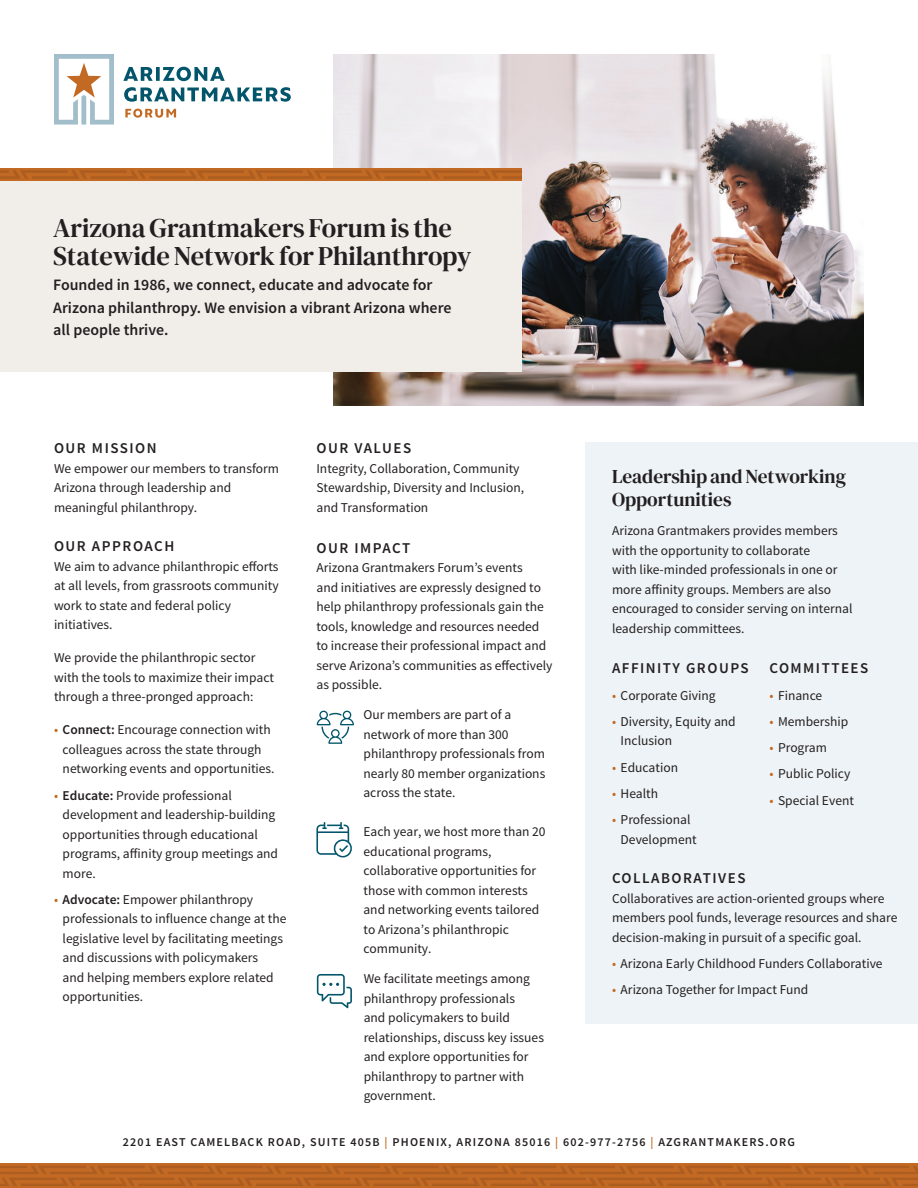
<style>
.page{position:relative;width:918px;height:1188px;background:#fff}
.page>*{position:absolute;margin:0;border:0;box-sizing:border-box;transform-origin:0 0}
.Heading_1{font:26.7px/27.9px "DM Serif Text";color:#231f20}
.Heading_1-2{font:19.5px/22.5px "DM Serif Text";color:#231f20}
.t1{font:600 15.9px/22px "Source Sans Pro";color:#231f20}
.Paragraph_Style_1{font:600 15px "Source Sans Pro";letter-spacing:.1em;color:#231f20}
.body{font:13.5px/19.5px "Source Sans Pro";color:#231f20}
.Paragraph_Style_1-2{font:13.5px/19.5px "Source Sans Pro";color:#231f20}
.t2{font:600 12px "Source Sans Pro";letter-spacing:.1em;color:#231f20}
.s1{color:#c26924}
.s2{font-weight:600}
</style>
<div class="page">
<div style="left:0;top:1164px;width:918px;height:24px;background:#c26924"></div>
<svg style="left:0;top:1166px;width:918px;height:20px"></svg>
<img style="left:333px;top:54px;width:531px;height:351px">
<svg style="left:54px;top:54px;width:60px;height:71px"></svg>
<svg style="left:125px;top:109px;width:51px;height:9px"></svg>
<svg style="left:124px;top:87px;width:167px;height:15px"></svg>
<svg style="left:123px;top:67px;width:102px;height:14px"></svg>
<div style="left:585px;top:442px;width:333px;height:581px;background:#edf3f6"></div>
<div style="left:0;top:181px;width:522px;height:191px;background:#f1eeea"></div>
<div style="left:0;top:168px;width:522px;height:13px;background:#c26924"></div>
<svg style="left:0;top:170px;width:522px;height:9px"></svg>
<svg style="left:317px;top:974px;width:35px;height:34px"></svg>
<svg style="left:316px;top:822px;width:36px;height:36px"></svg>
<svg style="left:317px;top:711px;width:37px;height:33px"></svg>
<p class="Heading_1" style="left:53px;top:214px;width:420px">Arizona Grantmakers Forum is the<br>Statewide Network for Philanthropy</p>
<p class="t1" style="left:53px;top:275px;width:400px">Founded in 1986, we connect, educate and advocate for<br>Arizona philanthropy. We envision a vibrant Arizona where all people thrive.</p>
<p class="Paragraph_Style_1" style="left:54px;top:439px;width:104px">OUR MISSION</p>
<p class="body" style="left:54px;top:459px;width:227px">We empower our members to transform<br>Arizona through leadership and meaningful philanthropy.</p>
<p class="Paragraph_Style_1" style="left:54px;top:537px;width:122px">OUR APPROACH</p>
<p class="body" style="left:54px;top:557px;width:226px">We aim to advance philanthropic efforts at all levels, from grassroots community work to state and federal policy initiatives.</p>
<p class="body" style="left:54px;top:648px;width:222px">We provide the philanthropic sector with the tools to maximize their impact through a three-pronged approach:</p>
<p class="body" style="left:63px;top:720px;width:214px;text-indent:-9px"><span class="s1">•</span> <span class="s2">Connect:</span> Encourage connection with colleagues across the state through networking events and opportunities.</p>
<p class="body" style="left:63px;top:786px;width:217px;text-indent:-9px"><span class="s1">•</span> <span class="s2">Educate:</span> Provide professional development and leadership-building opportunities through educational programs, affinity group meetings and more.</p>
<p class="body" style="left:63px;top:890px;width:225px;text-indent:-9px"><span class="s1">•</span> <span class="s2">Advocate:</span> Empower philanthropy professionals to influence change at the legislative level by facilitating meetings and discussions with policymakers<br>and helping members explore related opportunities.</p>
<p class="Paragraph_Style_1" style="left:316px;top:439px;width:96px">OUR VALUES</p>
<p class="body" style="left:316px;top:459px;width:209px">Integrity, Collaboration, Community<br>Stewardship, Diversity and Inclusion, and Transformation</p>
<p class="Paragraph_Style_1" style="left:316px;top:538px;width:95px">OUR IMPACT</p>
<p class="body" style="left:316px;top:558px;width:238px">Arizona Grantmakers Forum’s events<br>and initiatives are expressly designed to help philanthropy professionals gain the tools, knowledge and resources needed to increase their professional impact and serve Arizona’s communities as effectively as possible.</p>
<p class="body" style="left:364px;top:705px;width:183px">Our members are part of a network of more than 300 philanthropy professionals from nearly 80 member organizations across the state.</p>
<p class="body" style="left:364px;top:822px;width:184px">Each year, we host more than 20 educational programs, collaborative opportunities for those with common interests and networking events tailored to Arizona’s philanthropic community.</p>
<p class="body" style="left:364px;top:969px;width:182px">We facilitate meetings among philanthropy professionals<br>and policymakers to build relationships, discuss key issues and explore opportunities for philanthropy to partner with government.</p>
<p class="Heading_1-2" style="left:612px;top:465px;width:236px">Leadership and Networking<br>Opportunities</p>
<p class="body" style="left:612px;top:521px;width:242px">Arizona Grantmakers provides members with the opportunity to collaborate<br>with like-minded professionals in one or more affinity groups. Members are also encouraged to consider serving on internal leadership committees.</p>
<p class="Paragraph_Style_1" style="left:612px;top:659px;width:138px">AFFINITY GROUPS</p>
<p class="body" style="left:612px;top:686px;width:105px"><span class="s1">•</span> Corporate Giving</p>
<p class="body" style="left:621px;top:712px;width:117px;text-indent:-9px"><span class="s1">•</span> Diversity, Equity and<br>Inclusion</p>
<p class="body" style="left:612px;top:758px;width:68px"><span class="s1">•</span> Education</p>
<p class="body" style="left:612px;top:784px;width:48px"><span class="s1">•</span> Health</p>
<p class="body" style="left:621px;top:810px;width:78px;text-indent:-9px"><span class="s1">•</span> Professional<br>Development</p>
<p class="Paragraph_Style_1" style="left:769px;top:659px;width:101px">COMMITTEES</p>
<p class="body" style="left:769px;top:686px;width:54px"><span class="s1">•</span> Finance</p>
<p class="body" style="left:769px;top:712px;width:80px"><span class="s1">•</span> Membership</p>
<p class="body" style="left:769px;top:738px;width:59px"><span class="s1">•</span> Program</p>
<p class="body" style="left:769px;top:764px;width:82px"><span class="s1">•</span> Public Policy</p>
<p class="body" style="left:769px;top:791px;width:86px"><span class="s1">•</span> Special Event</p>
<p class="Paragraph_Style_1" style="left:612px;top:869px;width:135px">COLLABORATIVES</p>
<p class="Paragraph_Style_1-2" style="left:612px;top:889px;width:287px">Collaboratives are action-oriented groups where members pool funds, leverage resources and share decision-making in pursuit of a specific goal.</p>
<p class="body" style="left:612px;top:954px;width:272px"><span class="s1">•</span> Arizona Early Childhood Funders Collaborative</p>
<p class="body" style="left:612px;top:980px;width:198px"><span class="s1">•</span> Arizona Together for Impact Fund</p>
<p class="t2" style="left:123px;top:1134px;width:674px">2201 EAST CAMELBACK ROAD, SUITE 405B <span class="s1">|</span> PHOENIX, ARIZONA 85016 <span class="s1">|</span> 602-977-2756 <span class="s1">|</span> AZGRANTMAKERS.ORG</p>
</div>
